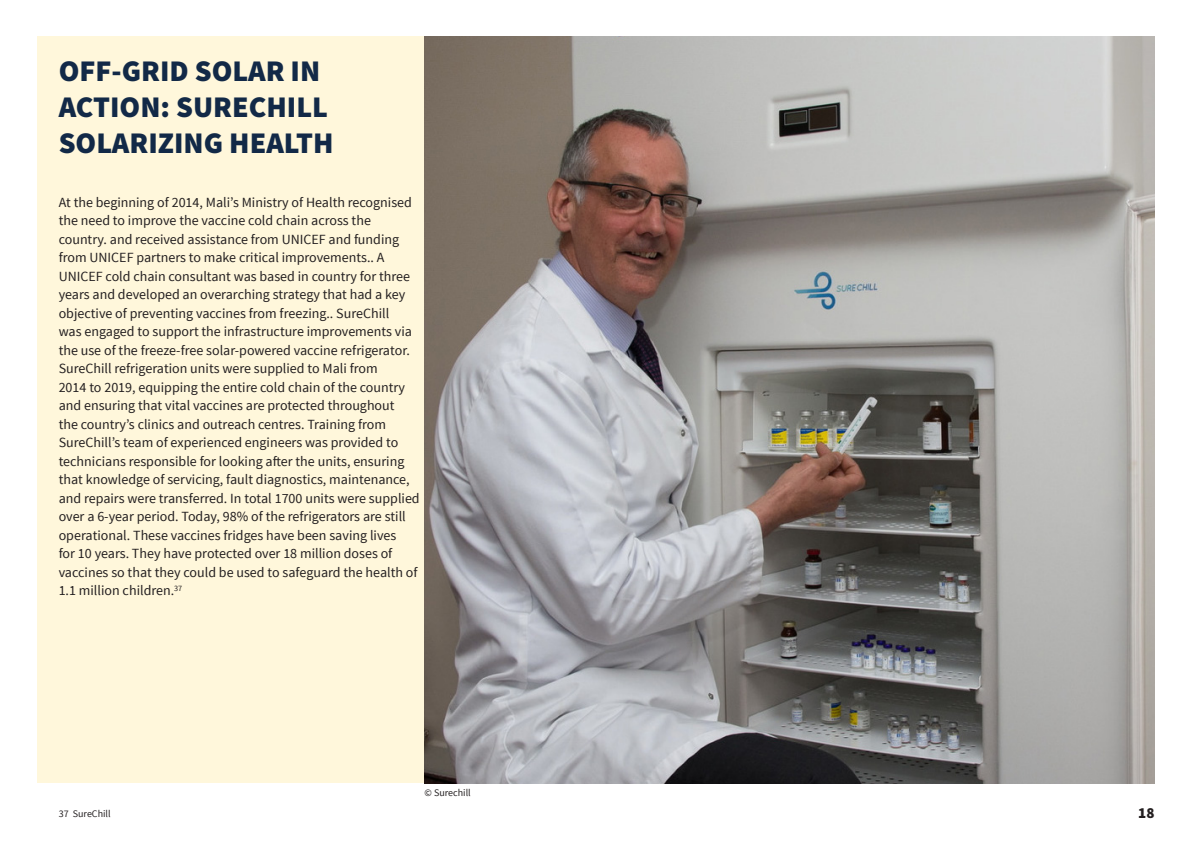
<style>
.page{position:relative;width:1191px;height:842px;background:#fff}
.page>*{position:absolute;margin:0;border:0;box-sizing:border-box;transform-origin:0 0}
.Heading{font:900 30px/36px "Source Sans Pro";color:#122947}
.t1{font:900 15px "Source Sans Pro";color:#231f20}
.Paragraph{font:14px/18.5px "Source Sans Pro";color:#231f20}
.Footnotes{font:10px "Source Sans Pro";color:#231f20}
</style>
<div class="page">
<div style="left:36px;top:36px;width:1118px;height:747px;background:#fff7db"></div>
<img style="left:424px;top:36px;width:730px;height:747px">
<p class="Heading" style="left:59px;top:54px;width:276px">OFF-GRID SOLAR IN<br>ACTION: SURECHILL<br>SOLARIZING HEALTH</p>
<p class="Paragraph" style="left:59px;top:193px;width:362px">At the beginning of 2014, Mali’s Ministry of Health recognised the need to improve the vaccine cold chain across the country. and received assistance from UNICEF and funding from UNICEF partners to make critical improvements.. A UNICEF cold chain consultant was based in country for three years and developed an overarching strategy that had a key objective of preventing vaccines from freezing.. SureChill<br>was engaged to support the infrastructure improvements via the use of the freeze-free solar-powered vaccine refrigerator.<br>SureChill refrigeration units were supplied to Mali from<br>2014 to 2019, equipping the entire cold chain of the country and ensuring that vital vaccines are protected throughout<br>the country’s clinics and outreach centres. Training from SureChill’s team of experienced engineers was provided to technicians responsible for looking after the units, ensuring that knowledge of servicing, fault diagnostics, maintenance, and repairs were transferred. In total 1700 units were supplied over a 6-year period. Today, 98% of the refrigerators are still operational. These vaccines fridges have been saving lives<br>for 10 years. They have protected over 18 million doses of vaccines so that they could be used to safeguard the health of 1.1 million children.<sup>37</sup></p>
<p class="Footnotes" style="left:424px;top:786px;width:48px">© Surechill</p>
<p class="Footnotes" style="left:59px;top:807px;width:53px">37 SureChill</p>
<p class="t1" style="left:1138px;top:802px;width:18px">18</p>
</div>
